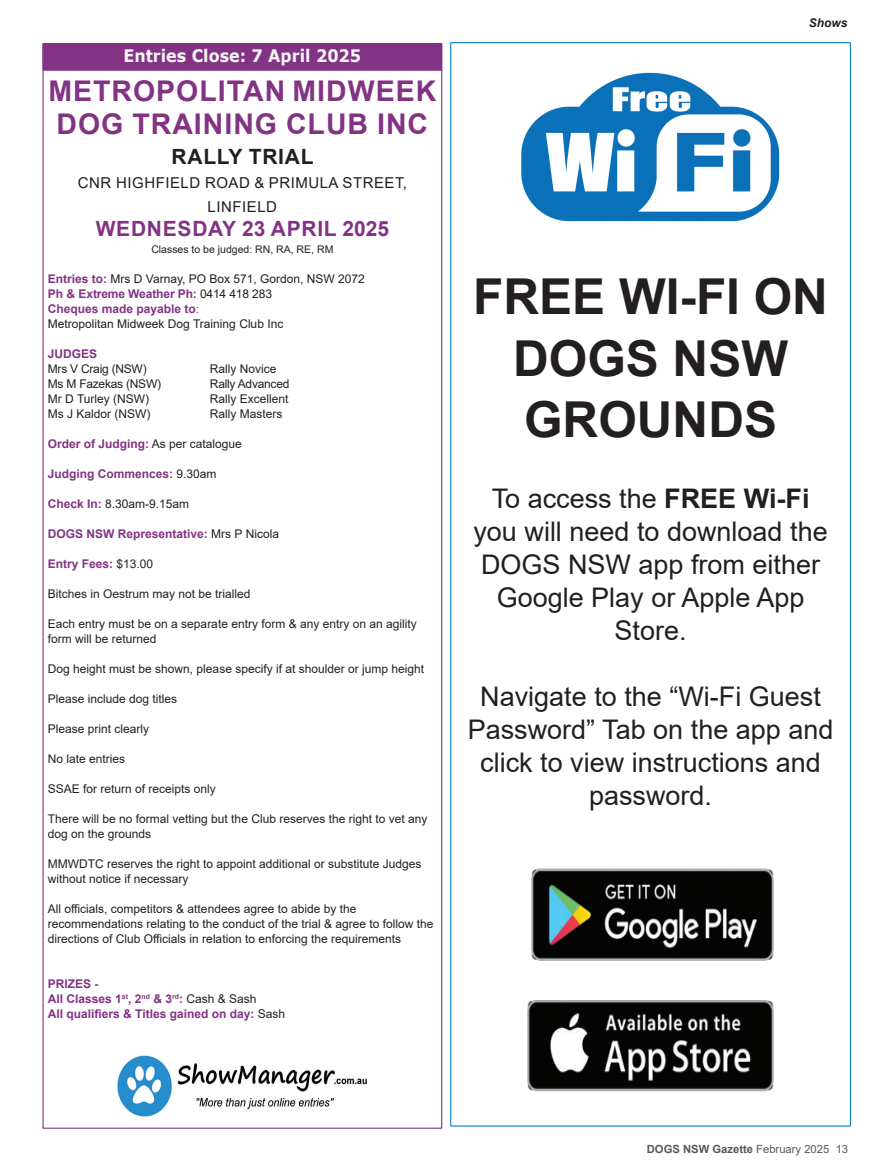
<style>
.page{position:relative;width:893px;height:1170px;background:#fff}
.page>*{position:absolute;margin:0;border:0;box-sizing:border-box;transform-origin:0 0}
._1_2_Prize_Details{font:700 49.5px/61.5px "Arial";color:#231f20}
._1_2_Club_Name{font:700 28.5px/33px "Arial";letter-spacing:.035em;color:#823384}
._1_2_Text_copy{font:27px/33px "Arial";color:#231f20;text-align:center}
._1_2_Date{font:700 21px "Arial";letter-spacing:.035em;color:#823384}
._1_2_Event{font:700 21px "Arial";letter-spacing:.035em;color:#231f20}
.S___T_Text{font:700 17.25px "Verdana";color:#f5f5f6;scale:.92 1}
._1_2_Venue{font:15px/24px "Arial";letter-spacing:.035em;color:#231f20;text-align:center}
._1_2_Text{font:12px/15px "Arial";color:#231f20}
._1_2_Text-2{font:700 12px "Arial";color:#823384}
._1_2_Text-3{font:12px "Arial";letter-spacing:-.02em;color:#231f20}
.t1{font:italic 700 12px "Arial";color:#231f20}
.t2{font:700 11.25px "Arial";color:#57585a}
._1_2_Classes{font:10.5px "Arial";color:#231f20}
.s1{font-weight:700;color:#823384}
.s2{font-weight:400;color:#231f20}
.s3{font-weight:400}
.s4{font-weight:700}
</style>
<div class="page">
<div style="left:43px;top:44px;width:399px;height:26px;background:#823384"></div>
<div style="left:43px;top:43px;width:399px;height:28px;border:1px solid #823384"></div>
<img style="left:117px;top:1055px;width:250px;height:62px">
<img style="left:531px;top:868px;width:243px;height:92px">
<img style="left:527px;top:1000px;width:247px;height:92px">
<img style="left:521px;top:72px;width:259px;height:150px">
<p class="S___T_Text" style="left:123px;top:43px;width:260px">Entries Close: 7 April 2025</p>
<p class="_1_2_Club_Name" style="left:48px;top:75px;width:389px">METROPOLITAN MIDWEEK<br>DOG TRAINING CLUB INC</p>
<p class="_1_2_Event" style="left:172px;top:142px;width:143px">RALLY TRIAL</p>
<p class="_1_2_Venue" style="left:78px;top:171px;width:331px">CNR HIGHFIELD ROAD &amp; PRIMULA STREET,<br>LINFIELD</p>
<p class="_1_2_Date" style="left:96px;top:214px;width:295px">WEDNESDAY 23 APRIL 2025</p>
<p class="_1_2_Classes" style="left:151px;top:242px;width:184px">Classes to be judged: RN, RA, RE, RM</p>
<p class="_1_2_Text" style="left:48px;top:271px;width:318px"><span class="s1">Entries to:</span> Mrs D Varnay, PO Box 571, Gordon, NSW 2072</p>
<p class="_1_2_Text-2" style="left:48px;top:285px;width:226px">Ph &amp; Extreme Weather Ph: <span class="s2">0414 418 283</span></p>
<p class="_1_2_Text-2" style="left:48px;top:300px;width:153px">Cheques made payable to<span class="s3">:</span></p>
<p class="_1_2_Text" style="left:48px;top:316px;width:237px">Metropolitan Midweek Dog Training Club Inc</p>
<p class="_1_2_Text-2" style="left:48px;top:345px;width:51px">JUDGES</p>
<p class="_1_2_Text-3" style="left:48px;top:360px;width:100px">Mrs V Craig (NSW)</p>
<p class="_1_2_Text" style="left:210px;top:361px;width:68px">Rally Novice</p>
<p class="_1_2_Text-3" style="left:48px;top:375px;width:115px">Ms M Fazekas (NSW)</p>
<p class="_1_2_Text-3" style="left:210px;top:375px;width:81px">Rally Advanced</p>
<p class="_1_2_Text" style="left:48px;top:391px;width:103px">Mr D Turley (NSW)</p>
<p class="_1_2_Text" style="left:210px;top:391px;width:80px">Rally Excellent</p>
<p class="_1_2_Text" style="left:48px;top:406px;width:104px">Ms J Kaldor (NSW)</p>
<p class="_1_2_Text" style="left:210px;top:406px;width:74px">Rally Masters</p>
<p class="_1_2_Text-2" style="left:48px;top:435px;width:196px">Order of Judging: <span class="s2">As per catalogue</span></p>
<p class="_1_2_Text-2" style="left:48px;top:465px;width:170px">Judging Commences: <span class="s2">9.30am</span></p>
<p class="_1_2_Text" style="left:48px;top:496px;width:143px"><span class="s1">Check In:</span> 8.30am-9.15am</p>
<p class="_1_2_Text-2" style="left:48px;top:525px;width:233px">DOGS NSW Representative: <span class="s2">Mrs P Nicola</span></p>
<p class="_1_2_Text-2" style="left:48px;top:555px;width:107px">Entry Fees: <span class="s2">$13.00</span></p>
<p class="_1_2_Text" style="left:48px;top:586px;width:204px">Bitches in Oestrum may not be trialled</p>
<p class="_1_2_Text" style="left:48px;top:616px;width:370px">Each entry must be on a separate entry form &amp; any entry on an agility form will be returned</p>
<p class="_1_2_Text" style="left:48px;top:661px;width:378px">Dog height must be shown, please specify if at shoulder or jump height</p>
<p class="_1_2_Text" style="left:48px;top:691px;width:131px">Please include dog titles</p>
<p class="_1_2_Text" style="left:48px;top:721px;width:103px">Please print clearly</p>
<p class="_1_2_Text" style="left:48px;top:751px;width:79px">No late entries</p>
<p class="_1_2_Text" style="left:48px;top:781px;width:170px">SSAE for return of receipts only</p>
<p class="_1_2_Text" style="left:48px;top:811px;width:381px">There will be no formal vetting but the Club reserves the right to vet any dog on the grounds</p>
<p class="_1_2_Text" style="left:48px;top:856px;width:375px">MMWDTC reserves the right to appoint additional or substitute Judges without notice if necessary</p>
<p class="_1_2_Text" style="left:48px;top:901px;width:387px">All officials, competitors &amp; attendees agree to abide by the recommendations relating to the conduct of the trial &amp; agree to follow the directions of Club Officials in relation to enforcing the requirements</p>
<p class="_1_2_Text-2" style="left:48px;top:975px;width:52px">PRIZES -</p>
<p class="_1_2_Text-2" style="left:48px;top:990px;width:210px">All Classes 1<sup>st</sup>, 2<sup>nd</sup> &amp; 3<sup>rd</sup>: <span class="s2">Cash &amp; Sash</span></p>
<p class="_1_2_Text-2" style="left:48px;top:1005px;width:239px">All qualifiers &amp; Titles gained on day: <span class="s2">Sash</span></p>
<p class="t1" style="left:809px;top:15px;width:40px">Shows</p>
<p class="_1_2_Prize_Details" style="left:473px;top:266px;width:356px">FREE WI-FI ON</p>
<p class="_1_2_Prize_Details" style="left:513px;top:328px;width:277px">DOGS NSW<br>GROUNDS</p>
<p class="_1_2_Text_copy" style="left:473px;top:481px;width:356px">To access the <span class="s4">FREE Wi-Fi </span>you will need to download the<br>DOGS NSW app from either<br>Google Play or Apple App<br>Store.</p>
<p class="_1_2_Text_copy" style="left:468px;top:679px;width:367px">Navigate to the “Wi-Fi Guest<br>Password” Tab on the app and click to view instructions and password.</p>
<p class="t2" style="left:647px;top:1140px;width:203px">DOGS NSW Gazette <span class="s3">February 2025 13</span></p>
</div>
